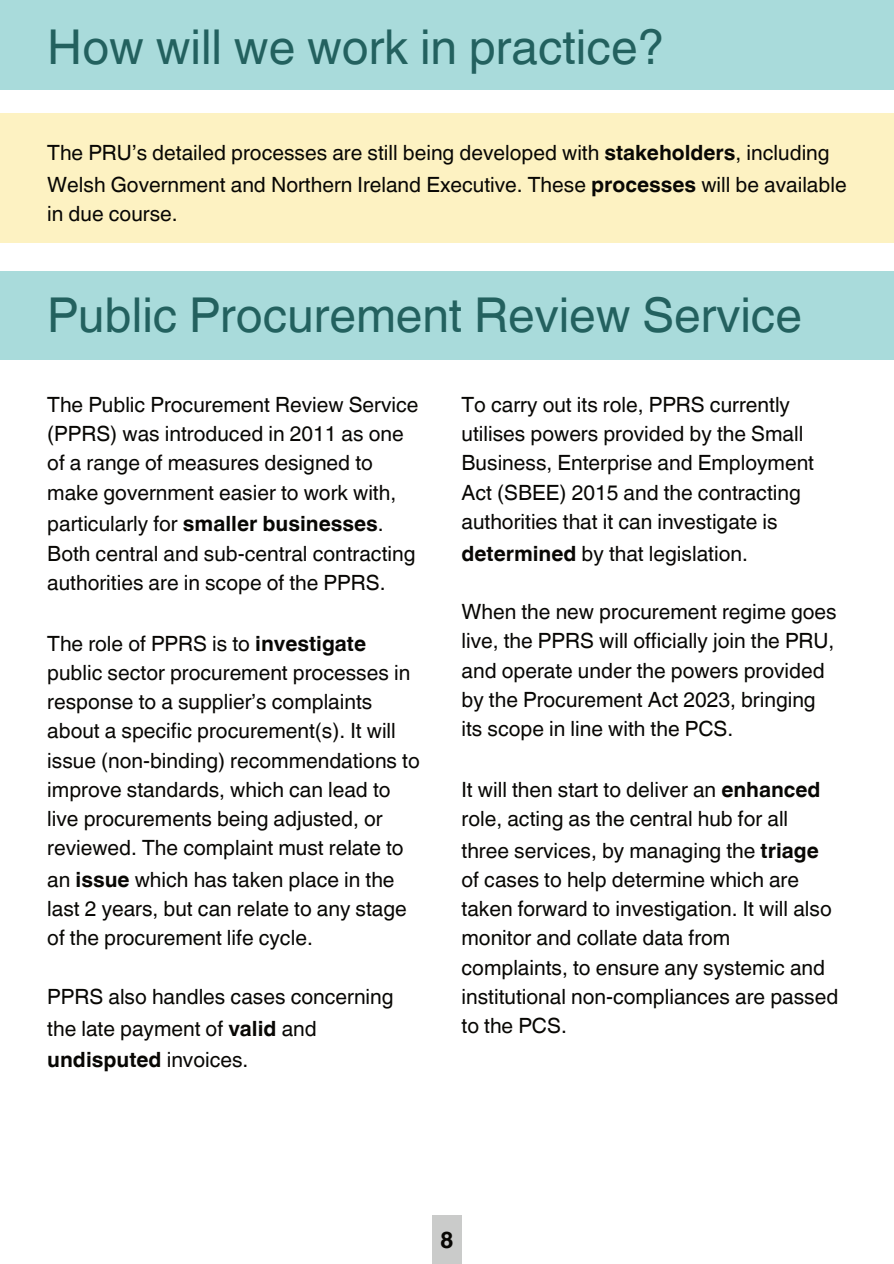
<style>
.page{position:relative;width:894px;height:1264px;background:#fff}
.page>*{position:absolute;margin:0;border:0;box-sizing:border-box;transform-origin:0 0}
.t1{font:48px "Helvetica World";color:#23615f}
.t2{font:700 23.4px "Helvetica World";color:#080704}
.t3{font:21px/29.2px "Helvetica World";color:#080704}
.s1{font-weight:700}
</style>
<div class="page">
<div style="left:0;top:0;width:893px;height:89px;background:#a9dbdb"></div>
<div style="left:0;top:113px;width:893px;height:129px;background:#fdf2c2"></div>
<div style="left:0;top:272px;width:893px;height:88px;background:#a9dbdb"></div>
<div style="left:432px;top:1214px;width:29px;height:49px;background:#cacbca"></div>
<h1 class="t1" style="left:47px;top:19px;width:618px">How will we work in practice?</h1>
<p class="t3" style="left:47px;top:137px;width:800px;line-height:31.5px">The PRU’s detailed processes are still being developed with <span class="s1">stakeholders</span>, including<br>Welsh Government and Northern Ireland Executive. These <span class="s1">processes</span> will be available</p>
<p class="t3" style="left:47px;top:199px;width:132px">in due course.</p>
<h1 class="t1" style="left:47px;top:287px;width:756px">Public Procurement Review Service</h1>
<p class="t3" style="left:47px;top:390px;width:372px">The Public Procurement Review Service (PPRS) was introduced in 2011 as one of a range of measures designed to make government easier to work with,</p>
<p class="t3" style="left:47px;top:509px;width:369px">particularly for <span class="s1">smaller businesses</span>.<br>Both central and sub-central contracting authorities are in scope of the PPRS.</p>
<p class="t3" style="left:47px;top:628px;width:374px">The role of PPRS is to <span class="s1">investigate </span>public sector procurement processes in response to a supplier’s complaints about a specific procurement(s). It will issue (non-binding) recommendations to improve standards, which can lead to live procurements being adjusted, or reviewed. The complaint must relate to</p>
<p class="t3" style="left:47px;top:865px;width:361px">an <span class="s1">issue</span> which has taken place in the last 2 years, but can relate to any stage of the procurement life cycle.</p>
<p class="t3" style="left:47px;top:981px;width:348px;line-height:31.5px">PPRS also handles cases concerning the late payment of <span class="s1">valid</span> and <span class="s1">undisputed</span> invoices.</p>
<p class="t3" style="left:461px;top:390px;width:354px">To carry out its role, PPRS currently utilises powers provided by the Small Business, Enterprise and Employment Act (SBEE) 2015 and the contracting authorities that it can investigate is</p>
<p class="t3" style="left:461px;top:538px;width:288px"><span class="s1">determined</span> by that legislation.</p>
<p class="t3" style="left:461px;top:597px;width:376px">When the new procurement regime goes live, the PPRS will officially join the PRU, and operate under the powers provided by the Procurement Act 2023, bringing its scope in line with the PCS.</p>
<p class="t3" style="left:461px;top:775px;width:360px">It will then start to deliver an <span class="s1">enhanced </span>role, acting as the central hub for all</p>
<p class="t3" style="left:461px;top:835px;width:378px">three services, by managing the <span class="s1">triage </span>of cases to help determine which are taken forward to investigation. It will also monitor and collate data from complaints, to ensure any systemic and institutional non-compliances are passed to the PCS.</p>
<p class="t2" style="left:440px;top:1225px;width:15px">8</p>
</div>
